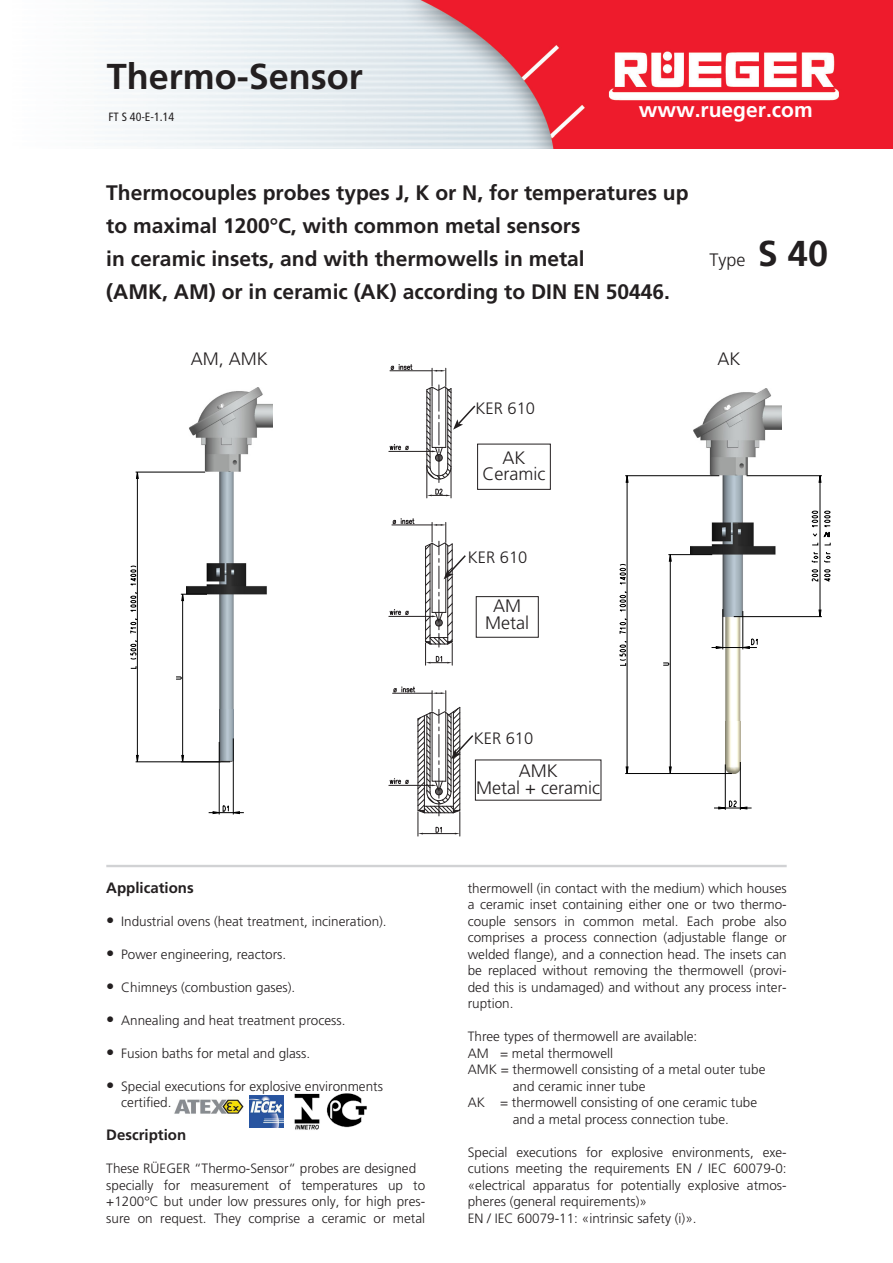
<style>
.page{position:relative;width:893px;height:1263px;background:#fff}
.page>*{position:absolute;margin:0;border:0;box-sizing:border-box;transform-origin:0 0}
.t1{font:700 36px "Frutiger";color:#231f20}
.intro{font:700 21px/33px "Frutiger";color:#231f20}
.text_indent{font:700 21px "Frutiger";color:#fff}
.intro-2{font:300 18px "Frutiger";color:#231f20}
.intro-3{font:300 16.5px "Frutiger";color:#231f20}
.t2{font:700 15px "Frutiger";color:#231f20}
.text{font:300 13.5px/16.5px "Frutiger";color:#231f20;text-align:justify}
.text_indent-2{font:300 13.5px "Frutiger";color:#231f20}
.Normal_e{font:condensed 12px "Frutiger";color:#231f20}
.s1{font-size:16.5px}
</style>
<div class="page">
<hr style="left:106px;top:865px;width:681px;height:2px;background:#d1d2d4">
<img style="left:105px;top:0;width:787px;height:149px">
<div style="left:476px;top:596px;width:63px;height:42px;border:1px solid #231f20"></div>
<div style="left:477px;top:444px;width:74px;height:46px;border:1px solid #231f20"></div>
<hr style="left:392px;top:525px;width:40px;height:1px;background:#231f20">
<svg style="left:392px;top:518px;width:23px;height:6px"></svg>
<hr style="left:390px;top:370px;width:42px;height:1px;background:#231f20">
<svg style="left:390px;top:364px;width:23px;height:6px"></svg>
<hr style="left:389px;top:451px;width:43px;height:1px;background:#231f20">
<svg style="left:389px;top:444px;width:20px;height:8px"></svg>
<hr style="left:389px;top:616px;width:43px;height:1px;background:#231f20">
<svg style="left:389px;top:609px;width:20px;height:8px"></svg>
<hr style="left:427px;top:467px;width:1px;height:31px;background:#231f20">
<hr style="left:451px;top:468px;width:1px;height:30px;background:#231f20">
<svg style="left:427px;top:489px;width:24px;height:7px"></svg>
<img style="left:187px;top:388px;width:85px;height:322px">
<img style="left:220px;top:709px;width:14px;height:52px">
<svg style="left:130px;top:641px;width:7px;height:18px"></svg>
<svg style="left:130px;top:619px;width:7px;height:15px"></svg>
<svg style="left:130px;top:592px;width:7px;height:20px"></svg>
<svg style="left:130px;top:566px;width:6px;height:19px"></svg>
<svg style="left:136px;top:473px;width:3px;height:6px"></svg>
<svg style="left:136px;top:755px;width:3px;height:6px"></svg>
<svg style="left:176px;top:677px;width:6px;height:2px"></svg>
<svg style="left:213px;top:805px;width:27px;height:9px"></svg>
<hr style="left:137px;top:472px;width:1px;height:290px;background:#000">
<hr style="left:136px;top:761px;width:85px;height:1px;background:#000">
<hr style="left:136px;top:472px;width:69px;height:1px;background:#000">
<hr style="left:209px;top:812px;width:35px;height:1px;background:#000">
<hr style="left:181px;top:761px;width:49px;height:1px;background:#000">
<hr style="left:182px;top:594px;width:1px;height:168px;background:#000">
<svg style="left:181px;top:594px;width:26px;height:7px"></svg>
<hr style="left:219px;top:742px;width:1px;height:72px;background:#000">
<hr style="left:233px;top:738px;width:1px;height:76px;background:#000">
<img style="left:691px;top:389px;width:91px;height:332px">
<img style="left:726px;top:721px;width:15px;height:52px">
<svg style="left:620px;top:641px;width:7px;height:24px"></svg>
<svg style="left:619px;top:619px;width:8px;height:15px"></svg>
<svg style="left:619px;top:592px;width:8px;height:19px"></svg>
<svg style="left:619px;top:564px;width:7px;height:20px"></svg>
<svg style="left:663px;top:663px;width:6px;height:2px"></svg>
<svg style="left:716px;top:646px;width:6px;height:3px"></svg>
<svg style="left:718px;top:801px;width:29px;height:7px"></svg>
<hr style="left:714px;top:808px;width:38px;height:1px;background:#000">
<hr style="left:625px;top:773px;width:107px;height:1px;background:#000">
<hr style="left:627px;top:476px;width:1px;height:297px;background:#000">
<hr style="left:711px;top:647px;width:46px;height:1px;background:#000">
<hr style="left:670px;top:555px;width:1px;height:218px;background:#000">
<hr style="left:734px;top:616px;width:88px;height:1px;background:#000">
<hr style="left:722px;top:609px;width:1px;height:40px;background:#000">
<hr style="left:725px;top:764px;width:1px;height:46px;background:#000">
<hr style="left:668px;top:554px;width:44px;height:1px;background:#000">
<hr style="left:740px;top:762px;width:1px;height:48px;background:#000">
<hr style="left:742px;top:611px;width:1px;height:38px;background:#000">
<hr style="left:625px;top:475px;width:94px;height:1px;background:#000">
<hr style="left:747px;top:475px;width:75px;height:1px;background:#000">
<hr style="left:820px;top:476px;width:1px;height:141px;background:#000">
<svg style="left:742px;top:638px;width:15px;height:11px"></svg>
<svg style="left:812px;top:552px;width:6px;height:10px"></svg>
<svg style="left:812px;top:569px;width:18px;height:12px"></svg>
<svg style="left:824px;top:552px;width:6px;height:10px"></svg>
<svg style="left:811px;top:511px;width:19px;height:34px"></svg>
<svg style="left:426px;top:368px;width:50px;height:114px"></svg>
<svg style="left:423px;top:522px;width:43px;height:143px"></svg>
<svg style="left:389px;top:686px;width:86px;height:150px"></svg>
<img style="left:250px;top:1095px;width:34px;height:32px">
<img style="left:294px;top:1093px;width:73px;height:37px">
<img style="left:174px;top:1099px;width:69px;height:15px">
<p class="t1" style="left:107px;top:55px;width:258px">Thermo-Sensor</p>
<p class="Normal_e" style="left:108px;top:110px;width:67px">FT S 40-E-1.14</p>
<p class="text_indent" style="left:639px;top:97px;width:175px">www.rueger.com</p>
<p class="intro" style="left:106px;top:176px;width:584px">Thermocouples probes types J, K or N, for temperatures up to maximal 1200°C, with common metal sensors</p>
<p class="intro" style="left:106px;top:242px;width:480px">in ceramic insets, and with thermowells in metal</p>
<p class="intro" style="left:106px;top:275px;width:565px">(AMK, AM) or in ceramic (AK) according to DIN EN 50446.</p>
<p class="intro-2" style="left:709px;top:249px;width:37px">Type</p>
<p class="t1" style="left:758px;top:232px;width:72px">S 40</p>
<p class="intro-2" style="left:191px;top:348px;width:79px">AM, AMK</p>
<p class="intro-2" style="left:718px;top:348px;width:25px">AK</p>
<p class="intro-3" style="left:475px;top:399px;width:61px">KER 610</p>
<p class="intro-2" style="left:502px;top:447px;width:25px">AK</p>
<p class="intro-2" style="left:482px;top:464px;width:64px">Ceramic</p>
<p class="intro-3" style="left:468px;top:547px;width:61px">KER 610</p>
<p class="intro-2" style="left:493px;top:596px;width:30px">AM</p>
<p class="intro-2" style="left:485px;top:612px;width:45px">Metal</p>
<p class="intro-3" style="left:474px;top:729px;width:61px">KER 610</p>
<p class="intro-2" style="left:519px;top:761px;width:41px">AMK</p>
<p class="intro-2" style="left:476px;top:777px;width:125px">Metal + ceramic</p>
<p class="t2" style="left:106px;top:878px;width:89px">Applications</p>
<p class="text_indent-2" style="left:106px;top:913px;width:282px"><span class="s1">•</span> Industrial ovens (heat treatment, incineration).</p>
<p class="text_indent-2" style="left:106px;top:946px;width:181px"><span class="s1">•</span> Power engineering, reactors.</p>
<p class="text_indent-2" style="left:106px;top:979px;width:190px"><span class="s1">•</span> Chimneys (combustion gases).</p>
<p class="text_indent-2" style="left:106px;top:1012px;width:241px"><span class="s1">•</span> Annealing and heat treatment process.</p>
<p class="text_indent-2" style="left:106px;top:1045px;width:205px"><span class="s1">•</span> Fusion baths for metal and glass.</p>
<p class="text_indent-2" style="left:106px;top:1078px;width:278px"><span class="s1">•</span> Special executions for explosive environments</p>
<p class="text_indent-2" style="left:121px;top:1095px;width:52px">certified.</p>
<p class="t2" style="left:106px;top:1126px;width:81px">Description</p>
<p class="text" style="left:106px;top:1160px;width:311px">These RÜEGER “Thermo-Sensor“ probes are designed</p>
<p class="text" style="left:106px;top:1177px;width:320px">specially for measurement of temperatures up to +1200°C but under low pressures only, for high pres&shy;sure on request. They comprise a ceramic or metal</p>
<p class="text" style="left:468px;top:880px;width:320px">thermowell (in contact with the medium) which houses a ceramic inset containing either one or two thermo&shy;couple sensors in common metal. Each probe also comprises a process connection (adjustable flange or welded flange), and a connection head. The insets can be replaced without removing the thermowell (provi&shy;ded this is undamaged) and without any process inter&shy;ruption.</p>
<p class="text" style="left:468px;top:1028px;width:231px">Three types of thermowell are available:</p>
<p class="text" style="left:468px;top:1045px;width:147px">AM = metal thermowell</p>
<p class="text" style="left:468px;top:1061px;width:299px">AMK = thermowell consisting of a metal outer tube</p>
<p class="text" style="left:513px;top:1078px;width:134px">and ceramic inner tube</p>
<p class="text" style="left:468px;top:1094px;width:291px">AK = thermowell consisting of one ceramic tube</p>
<p class="text" style="left:513px;top:1111px;width:218px">and a metal process connection tube.</p>
<p class="text" style="left:468px;top:1144px;width:320px">Special executions for explosive environments, exe&shy;cutions meeting the requirements EN / IEC 60079-0: «electrical apparatus for potentially explosive atmos&shy;pheres (general requirements)»</p>
<p class="text" style="left:468px;top:1210px;width:230px">EN / IEC 60079-11: «intrinsic safety (i)».</p>
</div>
